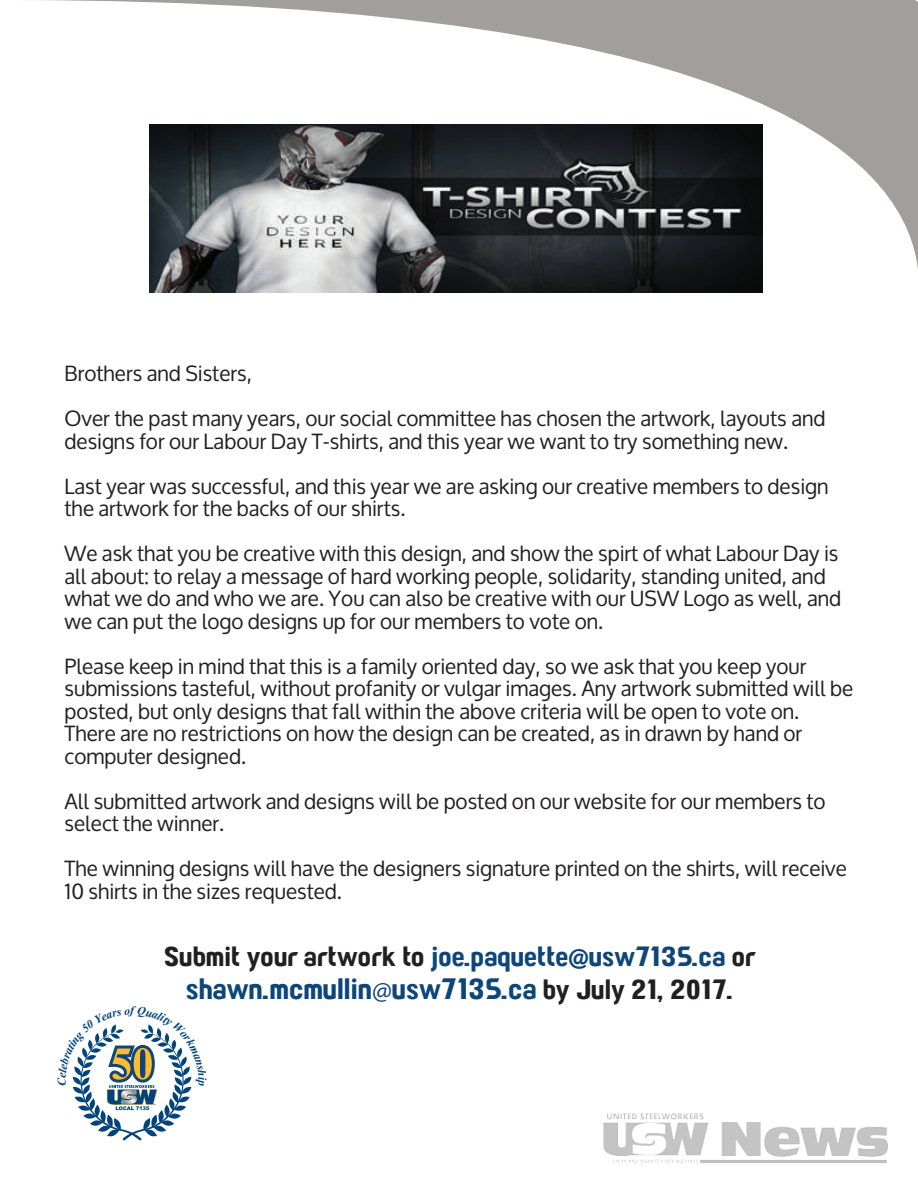
<style>
.page{position:relative;width:918px;height:1188px;background:#fff}
.page>*{position:absolute;margin:0;border:0;box-sizing:border-box;transform-origin:0 0}
.t1{font:900 27px "Paragon";color:#0d467a}
.t2{font:900 25.5px "Paragon";color:#0e467a}
.t3{font:21px/22.5px "Oxygen";color:#231f20}
.s1{color:#231f20}
.s2{font-family:"Oxygen";font-weight:700}
.s3{font-family:"Myriad Pro";font-weight:400}
.s4{font-size:25.5px;color:#231f20}
</style>
<div class="page">
<svg style="left:41px;top:0;width:877px;height:269px"></svg>
<img style="left:603px;top:1113px;width:285px;height:50px">
<img style="left:149px;top:124px;width:613px;height:168px">
<svg style="left:72px;top:1024px;width:120px;height:117px"></svg>
<p class="t3" style="left:65px;top:352px;width:762px;line-height:45px">Brothers and Sisters,<br>Over the past many years, our social committee has chosen the artwork, layouts and</p>
<p class="t3" style="left:65px;top:419px;width:765px;line-height:45px">designs for our Labour Day T-shirts, and this year we want to try something new.<br>Last year was successful, and this year we are asking our creative members to design</p>
<p class="t3" style="left:65px;top:487px;width:775px;line-height:45px">the artwork for the backs of our shirts.<br>We ask that you be creative with this design, and show the spirt of what Labour Day is</p>
<p class="t3" style="left:65px;top:565px;width:778px">all about: to relay a message of hard working people, solidarity, standing united, and what we do and who we are. You can also be creative with our USW Logo as well, and we can put the logo designs up for our members to vote on.</p>
<p class="t3" style="left:65px;top:655px;width:790px">Please keep in mind that this is a family oriented day, so we ask that you keep your submissions tasteful, without profanity or vulgar images. Any artwork submitted will be posted, but only designs that fall within the above criteria will be open to vote on.<br>There are no restrictions on how the design can be created, as in drawn by hand or computer designed.</p>
<p class="t3" style="left:65px;top:790px;width:763px">All submitted artwork and designs will be posted on our website for our members to select the winner.</p>
<p class="t3" style="left:65px;top:858px;width:784px">The winning designs will have the designers signature printed on the shirts, will receive<br>10 shirts in the sizes requested.</p>
<p class="t2" style="left:164px;top:947px;width:594px"><span class="s1">Submit your artwork to</span> joe.paquette<span class="s2">@</span>usw7135.ca <span class="s1">or</span></p>
<p class="t1" style="left:186px;top:978px;width:549px">shawn.mcmullin<span class="s3">@</span>usw7135.ca <span class="s4">by July 21, 2017.</span></p>
</div>
